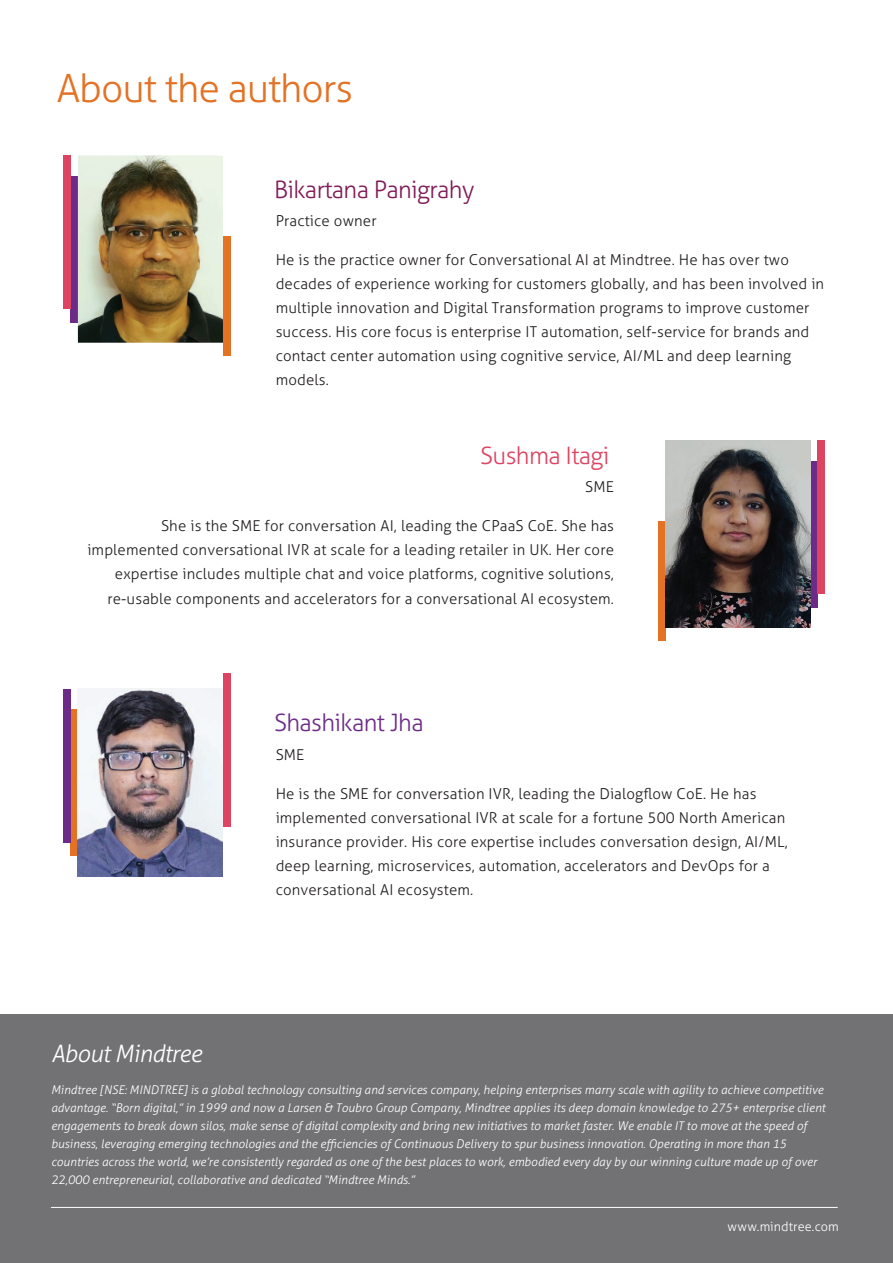
<style>
.page{position:relative;width:893px;height:1263px;background:#fff}
.page>*{position:absolute;margin:0;border:0;box-sizing:border-box;transform-origin:0 0}
.t1{font:300 39px "Aller Typo";letter-spacing:-.025em;color:#e37225}
.t2{font:300 24px "Aller Typo";letter-spacing:-.025em;color:#811b55}
.t3{font:italic 300 24px "Aller Typo";letter-spacing:-.025em;color:#fff}
.t4{font:300 24px "Aller Typo";letter-spacing:-.025em;color:#6c2b86}
.t5{font:300 24px "Aller Typo";letter-spacing:-.025em;color:#dd4461}
.t6{font:300 15px/24px "Aller Typo";letter-spacing:.01em;color:#211d1e}
.t7{font:300 12.75px "Aller Typo";letter-spacing:.005em;color:#fff}
.t8{font:italic 300 12px/18px "Aller Typo";color:#fff}
</style>
<div class="page">
<div style="left:0;top:1014px;width:893px;height:249px;background:#727174"></div>
<hr style="left:51px;top:1207px;width:786px;height:1px;background:#fff">
<div style="left:70px;top:710px;width:8px;height:146px;background:#e47225"></div>
<div style="left:63px;top:689px;width:8px;height:154px;background:#6c2b86"></div>
<div style="left:223px;top:673px;width:7px;height:154px;background:#dd4461"></div>
<img style="left:78px;top:689px;width:145px;height:187px">
<div style="left:658px;top:521px;width:7px;height:119px;background:#e47225"></div>
<div style="left:70px;top:176px;width:8px;height:147px;background:#6c2b86"></div>
<div style="left:63px;top:155px;width:8px;height:154px;background:#dd4461"></div>
<img style="left:78px;top:155px;width:145px;height:188px">
<div style="left:223px;top:236px;width:7px;height:119px;background:#e47225"></div>
<div style="left:810px;top:461px;width:8px;height:146px;background:#6c2b86"></div>
<div style="left:818px;top:440px;width:7px;height:154px;background:#dd4461"></div>
<img style="left:665px;top:440px;width:145px;height:187px">
<h1 class="t1" style="left:57px;top:65px;width:298px">About the authors</h1>
<h2 class="t2" style="left:274px;top:175px;width:202px">Bikartana Panigrahy</h2>
<p class="t6" style="left:276px;top:209px;width:102px">Practice owner</p>
<p class="t6" style="left:276px;top:248px;width:550px">He is the practice owner for Conversational AI at Mindtree. He has over two decades of experience working for customers globally, and has been involved in multiple innovation and Digital Transformation programs to improve customer success. His core focus is enterprise IT automation, self-service for brands and contact center automation using cognitive service, AI/ML and deep learning models.</p>
<h2 class="t5" style="left:480px;top:441px;width:131px">Sushma Itagi</h2>
<p class="t6" style="left:585px;top:475px;width:30px">SME</p>
<p class="t6" style="left:87px;top:514px;width:528px;text-align:right">She is the SME for conversation AI, leading the CPaaS CoE. She has implemented conversational IVR at scale for a leading retailer in UK. Her core expertise includes multiple chat and voice platforms, cognitive solutions, re-usable components and accelerators for a conversational AI ecosystem.</p>
<h2 class="t4" style="left:274px;top:708px;width:151px">Shashikant Jha</h2>
<p class="t6" style="left:276px;top:742px;width:30px">SME</p>
<p class="t6" style="left:276px;top:781px;width:514px">He is the SME for conversation IVR, leading the Dialogflow CoE. He has implemented conversational IVR at scale for a fortune 500 North American insurance provider. His core expertise includes conversation design, AI/ML, deep learning, microservices, automation, accelerators and DevOps for a conversational AI ecosystem.</p>
<h2 class="t3" style="left:51px;top:1039px;width:152px">About Mindtree</h2>
<p class="t8" style="left:51px;top:1081px;width:776px">Mindtree [NSE: MINDTREE] is a global technology consulting and services company, helping enterprises marry scale with agility to achieve competitive advantage. “Born digital,” in 1999 and now a Larsen &amp; Toubro Group Company, Mindtree applies its deep domain knowledge to 275+ enterprise client engagements to break down silos, make sense of digital complexity and bring new initiatives to market faster. We enable IT to move at the speed of business, leveraging emerging technologies and the efficiencies of Continuous Delivery to spur business innovation. Operating in more than 15 countries across the world, we’re consistently regarded as one of the best places to work, embodied every day by our winning culture made up of over 22,000 entrepreneurial, collaborative and dedicated “Mindtree Minds.”</p>
<p class="t7" style="left:727px;top:1218px;width:113px">www.mindtree.com</p>
</div>
